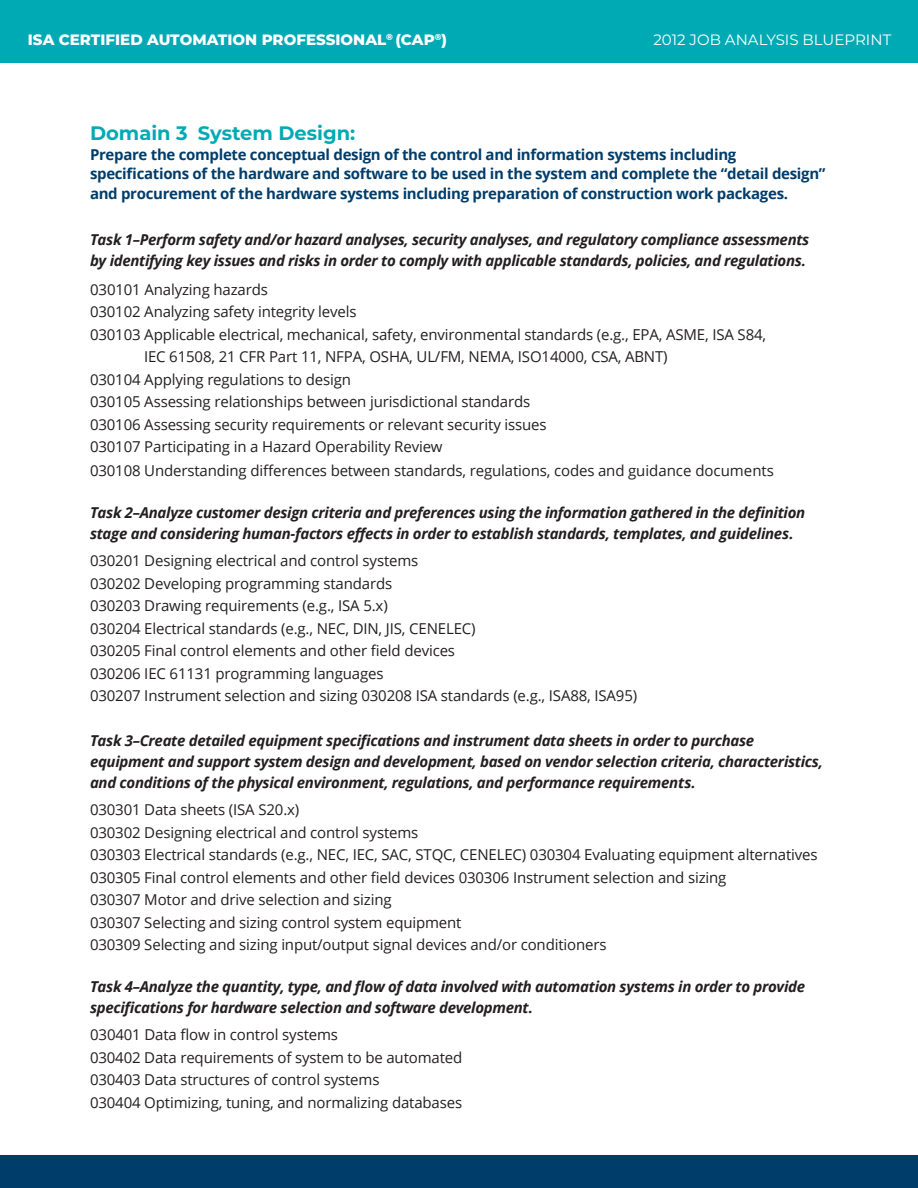
<style>
.page{position:relative;width:918px;height:1188px;background:#fff}
.page>*{position:absolute;margin:0;border:0;box-sizing:border-box;transform-origin:0 0}
.t1{font:700 19.5px "Montserrat";color:#00aab5}
.t2{font:15px/22.5px "Open Sans";letter-spacing:-.01em;color:#231f20}
.t3{font:italic 700 15px/21px "Open Sans";letter-spacing:-.02em;color:#231f20}
.t4{font:700 15px/19.5px "Open Sans";letter-spacing:-.02em;color:#003d6a}
.t5{font:800 15px "Montserrat";color:#fff}
.t6{font:15px "Montserrat";color:#fff}
</style>
<div class="page">
<div style="left:0;top:1156px;width:918px;height:32px;background:#003d6a"></div>
<div style="left:0;top:0;width:918px;height:63px;background:#00aab5"></div>
<p class="t5" style="left:28px;top:28px;width:421px">ISA CERTIFIED AUTOMATION PROFESSIONAL<sup>®</sup> (CAP<sup>®</sup>)</p>
<p class="t6" style="left:653px;top:30px;width:239px">2012 JOB ANALYSIS BLUEPRINT</p>
<p class="t1" style="left:90px;top:119px;width:267px">Domain 3 System Design:</p>
<p class="t4" style="left:90px;top:144px;width:737px">Prepare the complete conceptual design of the control and information systems including specifications of the hardware and software to be used in the system and complete the “detail design” and procurement of the hardware systems including preparation of construction work packages.</p>
<p class="t3" style="left:90px;top:229px;width:721px">Task 1–Perform safety and/or hazard analyses, security analyses, and regulatory compliance assessments by identifying key issues and risks in order to comply with applicable standards, policies, and regulations.</p>
<p class="t2" style="left:90px;top:278px;width:180px">030101 Analyzing hazards</p>
<p class="t2" style="left:90px;top:300px;width:268px">030102 Analyzing safety integrity levels</p>
<p class="t2" style="left:144px;top:323px;width:624px;text-indent:-54px">030103 Applicable electrical, mechanical, safety, environmental standards (e.g., EPA, ASME, ISA S84,<br>IEC 61508, 21 CFR Part 11, NFPA, OSHA, UL/FM, NEMA, ISO14000, CSA, ABNT)</p>
<p class="t2" style="left:90px;top:368px;width:263px">030104 Applying regulations to design</p>
<p class="t2" style="left:90px;top:390px;width:442px">030105 Assessing relationships between jurisdictional standards</p>
<p class="t2" style="left:90px;top:413px;width:458px">030106 Assessing security requirements or relevant security issues</p>
<p class="t2" style="left:90px;top:435px;width:354px">030107 Participating in a Hazard Operability Review</p>
<p class="t2" style="left:90px;top:459px;width:686px">030108 Understanding differences between standards, regulations, codes and guidance documents</p>
<p class="t3" style="left:90px;top:502px;width:717px">Task 2–Analyze customer design criteria and preferences using the information gathered in the definition stage and considering human-factors effects in order to establish standards, templates, and guidelines.</p>
<p class="t2" style="left:90px;top:549px;width:330px">030201 Designing electrical and control systems</p>
<p class="t2" style="left:90px;top:572px;width:304px">030202 Developing programming standards</p>
<p class="t2" style="left:90px;top:594px;width:299px">030203 Drawing requirements (e.g., ISA 5.x)</p>
<p class="t2" style="left:90px;top:617px;width:387px">030204 Electrical standards (e.g., NEC, DIN, JIS, CENELEC)</p>
<p class="t2" style="left:90px;top:639px;width:367px">030205 Final control elements and other field devices</p>
<p class="t2" style="left:90px;top:662px;width:295px">030206 IEC 61131 programming languages</p>
<p class="t2" style="left:90px;top:684px;width:549px">030207 Instrument selection and sizing 030208 ISA standards (e.g., ISA88, ISA95)</p>
<p class="t3" style="left:90px;top:730px;width:734px">Task 3–Create detailed equipment specifications and instrument data sheets in order to purchase equipment and support system design and development, based on vendor selection criteria, characteristics, and conditions of the physical environment, regulations, and performance requirements.</p>
<p class="t2" style="left:90px;top:798px;width:211px">030301 Data sheets (ISA S20.x)</p>
<p class="t2" style="left:90px;top:821px;width:330px">030302 Designing electrical and control systems</p>
<p class="t2" style="left:90px;top:843px;width:729px">030303 Electrical standards (e.g., NEC, IEC, SAC, STQC, CENELEC) 030304 Evaluating equipment alternatives</p>
<p class="t2" style="left:90px;top:866px;width:638px">030305 Final control elements and other field devices 030306 Instrument selection and sizing</p>
<p class="t2" style="left:90px;top:888px;width:303px">030307 Motor and drive selection and sizing</p>
<p class="t2" style="left:90px;top:911px;width:373px">030307 Selecting and sizing control system equipment</p>
<p class="t2" style="left:90px;top:933px;width:518px">030309 Selecting and sizing input/output signal devices and/or conditioners</p>
<p class="t3" style="left:90px;top:976px;width:717px">Task 4–Analyze the quantity, type, and flow of data involved with automation systems in order to provide specifications for hardware selection and software development.</p>
<p class="t2" style="left:90px;top:1023px;width:250px">030401 Data flow in control systems</p>
<p class="t2" style="left:90px;top:1046px;width:374px">030402 Data requirements of system to be automated</p>
<p class="t2" style="left:90px;top:1068px;width:291px">030403 Data structures of control systems</p>
<p class="t2" style="left:90px;top:1091px;width:374px">030404 Optimizing, tuning, and normalizing databases</p>
</div>
